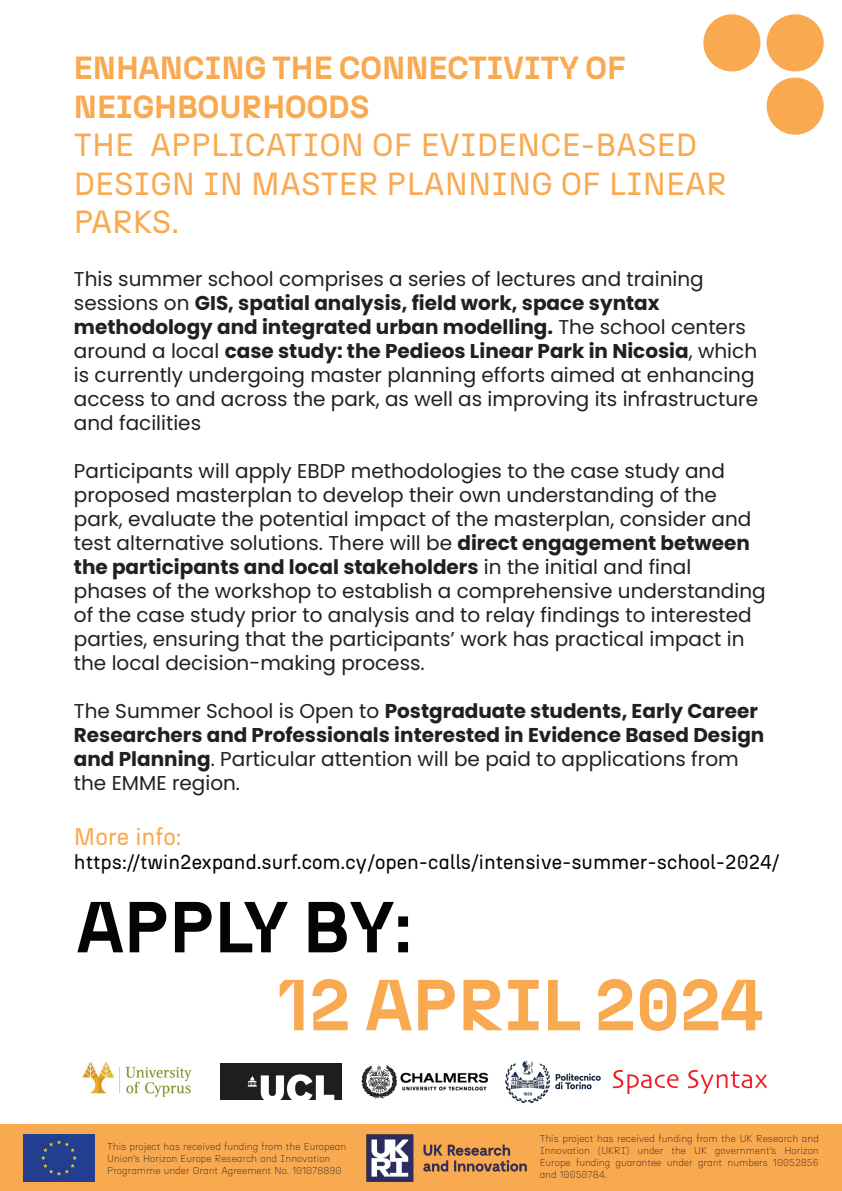
<style>
.page{position:relative;width:842px;height:1191px;background:#fff}
.page>*{position:absolute;margin:0;border:0;box-sizing:border-box;transform-origin:0 0}
.t1{font:700 72px "N27";color:#f9a950}
.t2{font:700 72px "N27";color:#040503}
.t3{font:32px/38.4px "N27";color:#f9a950}
.t4{font:700 32px/38.4px "N27";color:#f9a950}
.t5{font:24px "N27";color:#f9a950}
.t6{font:20px/24px "Poppins";color:#231f20}
.t7{font:700 20px/24px "Poppins";color:#231f20}
.t8{font:20px "N27";color:#040503}
.t9{font:200 10px/12px "N27";color:#231f20}
.s1{font-weight:700}
.s2{font-weight:400}
</style>
<div class="page">
<div style="left:0;top:1124px;width:842px;height:67px;background:#f9a950"></div>
<div style="left:767px;top:78px;width:57px;height:57px;background:#f9a950;border-radius:50%"></div>
<div style="left:767px;top:14px;width:57px;height:57px;background:#f9a950;border-radius:50%"></div>
<div style="left:703px;top:14px;width:57px;height:57px;background:#f9a950;border-radius:50%"></div>
<img style="left:23px;top:1134px;width:71px;height:47px">
<img style="left:366px;top:1134px;width:160px;height:47px">
<img style="left:220px;top:1064px;width:121px;height:35px">
<img style="left:361px;top:1065px;width:128px;height:34px">
<img style="left:505px;top:1060px;width:96px;height:43px">
<img style="left:82px;top:1061px;width:110px;height:36px">
<img style="left:614px;top:1070px;width:152px;height:23px">
<h2 class="t4" style="left:74px;top:49px;width:553px">ENHANCING THE CONNECTIVITY OF<br>NEIGHBOURHOODS</h2>
<h2 class="t3" style="left:74px;top:125px;width:654px">THE APPLICATION OF EVIDENCE-BASED<br>DESIGN IN MASTER PLANNING OF LINEAR<br>PARKS.</h2>
<p class="t6" style="left:74px;top:267px;width:686px">This summer school comprises a series of lectures and training sessions on <span class="s1">GIS, spatial analysis, field work, space syntax methodology and integrated urban modelling.</span> The school centers around a local <span class="s1">case study: the Pedieos Linear Park in Nicosia</span>, which is currently undergoing master planning efforts aimed at enhancing access to and across the park, as well as improving its infrastructure and facilities</p>
<p class="t6" style="left:74px;top:459px;width:693px">Participants will apply EBDP methodologies to the case study and proposed masterplan to develop their own understanding of the park, evaluate the potential impact of the masterplan, consider and test alternative solutions. There will be <span class="s1">direct engagement between the participants and local stakeholders</span> in the initial and final phases of the workshop to establish a comprehensive understanding of the case study prior to analysis and to relay findings to interested parties, ensuring that the participants’ work has practical impact in the local decision-making process.</p>
<p class="t7" style="left:74px;top:699px;width:692px"><span class="s2">The Summer School is Open to</span> Postgraduate students, Early Career Researchers and Professionals interested in Evidence Based Design and Planning<span class="s2">. Particular attention will be paid to applications from the EMME region.</span></p>
<p class="t5" style="left:74px;top:821px;width:109px">More info:</p>
<p class="t8" style="left:74px;top:849px;width:707px">https://twin2expand.surf.com.cy/open-calls/intensive-summer-school-2024/</p>
<h1 class="t2" style="left:77px;top:882px;width:336px">APPLY BY:</h1>
<h1 class="t1" style="left:279px;top:960px;width:486px">12 APRIL 2024</h1>
<p class="t9" style="left:107px;top:1139px;width:241px">This project has received funding from the European<br>Union’s Horizon Europe Research and Innovation<br>Programme under Grant Agreement No. 101078890</p>
<p class="t9" style="left:540px;top:1132px;width:281px;text-align:justify">This project has received funding from the UK Research and Innovation (UKRI) under the UK government’s Horizon Europe funding guarantee under grant numbers 10052856 and 10050784.</p>
</div>
